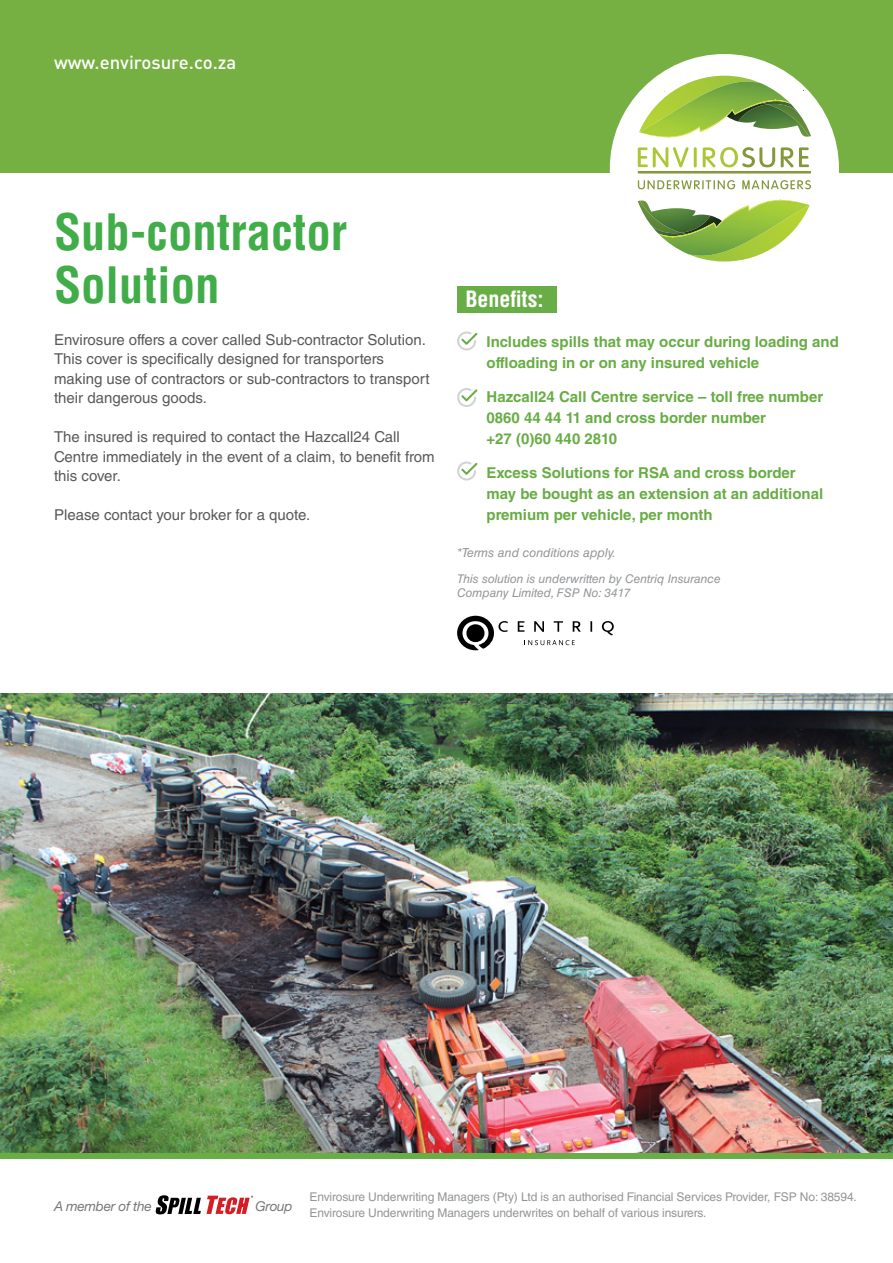
<style>
.page{position:relative;width:893px;height:1263px;background:#fff}
.page>*{position:absolute;margin:0;border:0;box-sizing:border-box;transform-origin:0 0}
.t1{font:700 condensed 48.9px/53.4px "Helvetica LT Std";color:#41ad49}
.t2{font:700 condensed 21.9px "Helvetica LT Std";color:#fff}
.t3{font:500 18.6px "DIN";color:#fff}
.t4{font:15px/19.5px "Helvetica LT Std";color:#58595b}
.t5{font:700 15px/21px "Helvetica LT Std";color:#68ad45}
.t6{font:italic 13.65px "Helvetica Neue LT Std";letter-spacing:-.02em;color:#77787b}
.t7{font:italic 12.3px "Helvetica LT Std";color:#939598}
.t8{font:12px/16.5px "Helvetica LT Std";letter-spacing:-.01em;color:#939598}
.t9{font:italic 12px/14.4px "Helvetica LT Std";color:#939598}
</style>
<div class="page">
<div style="left:0;top:0;width:893px;height:172px;background:#76b043"></div>
<svg style="left:457px;top:331px;width:21px;height:20px"></svg>
<svg style="left:457px;top:388px;width:21px;height:19px"></svg>
<svg style="left:457px;top:461px;width:21px;height:20px"></svg>
<div style="left:457px;top:286px;width:99px;height:26px;background:#68ad45"></div>
<div style="left:610px;top:54px;width:229px;height:229px;background:#fff;border-radius:50%"></div>
<svg style="left:638px;top:200px;width:149px;height:61px"></svg>
<img style="left:658px;top:200px;width:152px;height:37px">
<svg style="left:639px;top:76px;width:172px;height:62px"></svg>
<img style="left:639px;top:100px;width:152px;height:37px">
<svg style="left:638px;top:147px;width:171px;height:20px"></svg>
<div style="left:638px;top:172px;width:172px;height:1px;border:1px solid #849b3b"></div>
<svg style="left:638px;top:180px;width:173px;height:9px"></svg>
<img style="left:0;top:1152px;width:893px;height:7px">
<img style="left:0;top:693px;width:893px;height:459px">
<svg style="left:155px;top:1195px;width:98px;height:19px"></svg>
<svg style="left:457px;top:616px;width:157px;height:34px"></svg>
<p class="t3" style="left:54px;top:51px;width:184px">www.envirosure.co.za</p>
<h1 class="t1" style="left:54px;top:205px;width:295px">Sub-contractor<br>Solution</h1>
<p class="t4" style="left:54px;top:330px;width:377px">Envirosure offers a cover called Sub-contractor Solution.<br>This cover is specifically designed for transporters making use of contractors or sub-contractors to transport their dangerous goods.</p>
<p class="t4" style="left:54px;top:427px;width:382px">The insured is required to contact the Hazcall24 Call<br>Centre immediately in the event of a claim, to benefit from this cover.</p>
<p class="t4" style="left:54px;top:505px;width:258px">Please contact your broker for a quote.</p>
<h2 class="t2" style="left:465px;top:286px;width:80px">Benefits:</h2>
<p class="t5" style="left:486px;top:331px;width:354px">Includes spills that may occur during loading and offloading in or on any insured vehicle</p>
<p class="t5" style="left:486px;top:386px;width:338px">Hazcall24 Call Centre service – toll free number<br>0860 44 44 11 and cross border number<br>+27 (0)60 440 2810</p>
<p class="t5" style="left:486px;top:462px;width:338px">Excess Solutions for RSA and cross border may be bought as an extension at an additional premium per vehicle, per month</p>
<p class="t7" style="left:457px;top:546px;width:160px">*Terms and conditions apply.</p>
<p class="t9" style="left:457px;top:571px;width:265px">This solution is underwritten by Centriq Insurance<br>Company Limited, FSP No: 3417</p>
<p class="t6" style="left:54px;top:1198px;width:99px">A member of the</p>
<p class="t6" style="left:255px;top:1198px;width:39px">Group</p>
<p class="t8" style="left:310px;top:1188px;width:549px">Envirosure Underwriting Managers (Pty) Ltd is an authorised Financial Services Provider, FSP No: 38594.<br>Envirosure Underwriting Managers underwrites on behalf of various insurers.</p>
</div>
